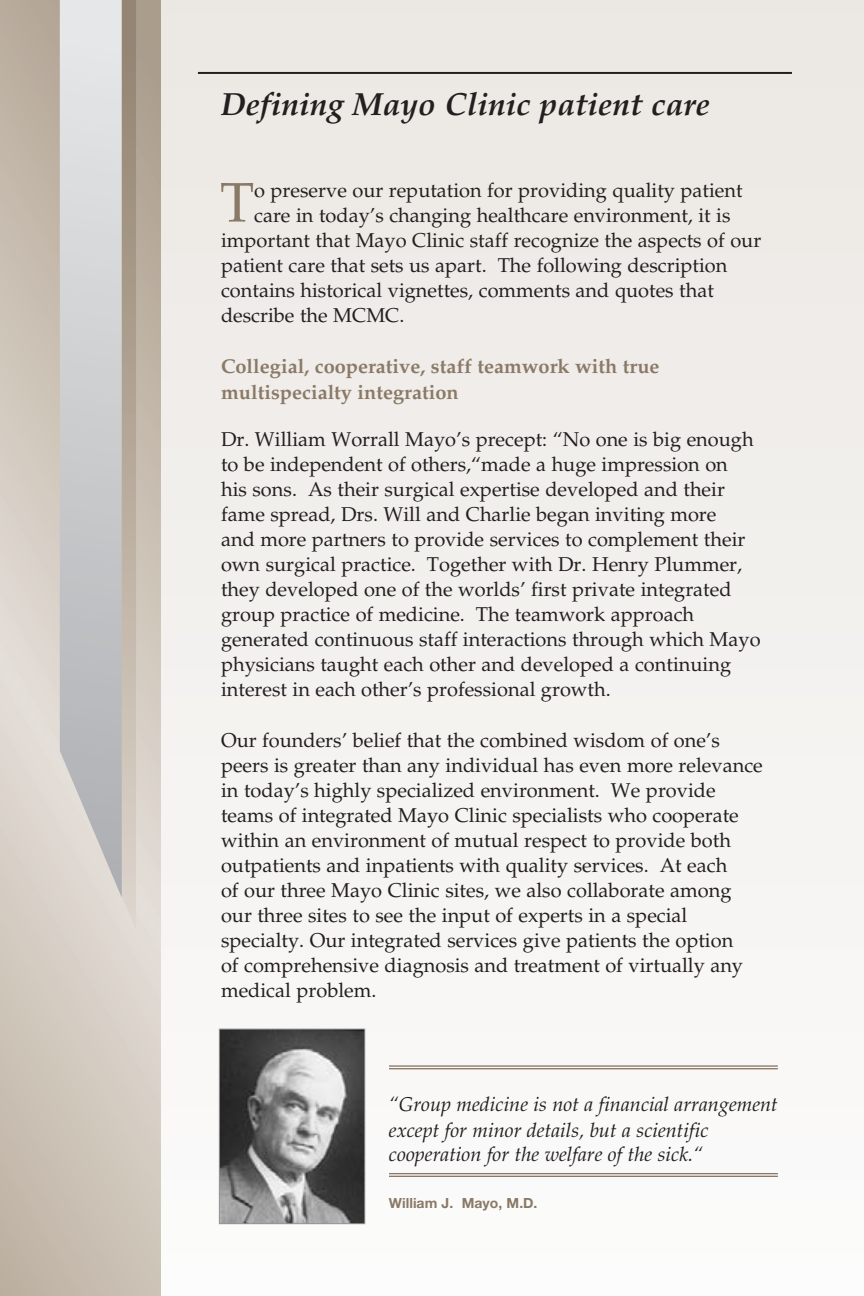
<style>
.page{position:relative;width:864px;height:1296px;background:#fff}
.page>*{position:absolute;margin:0;border:0;box-sizing:border-box;transform-origin:0 0}
.REAL_Model_Text{font:55.8px "Palatino LT Std";color:#8a7966}
.High_level_hdgs{font:italic 700 32px "Palatino LT Std";color:#231f20}
.REAL_Model_Text-2{font:20px/25px "Palatino LT Std";color:#231f20}
.LARGE_pull_quotes{font:italic 20px/26px "Palatino LT Std";color:#231f20}
.REALLY_REAL_Inside_h{font:700 20px/26px "Palatino LT Std";color:#8a7966}
.suthor_quote{font:700 14px "Helvetica Neue LT Std";color:#8a7966}
</style>
<div class="page">
<svg style="left:0;top:0;width:162px;height:1296px"></svg>
<div style="left:162px;top:0;width:702px;height:1296px;background:#f3f1ee"></div>
<hr style="left:198px;top:72px;width:594px;height:2px;background:#231f20">
<svg style="left:74px;top:0;width:62px;height:930px"></svg>
<svg style="left:60px;top:0;width:62px;height:898px"></svg>
<hr style="left:389px;top:1065px;width:389px;height:2px;background:#8a7966">
<hr style="left:389px;top:1068px;width:389px;height:1px;background:#8a7966">
<hr style="left:389px;top:1173px;width:389px;height:1px;background:#8a7966">
<hr style="left:389px;top:1176px;width:389px;height:1px;background:#8a7966">
<img style="left:221px;top:1031px;width:142px;height:191px">
<div style="left:219px;top:1029px;width:146px;height:195px;border:1px solid #939598"></div>
<p class="High_level_hdgs" style="left:221px;top:86px;width:491px">Defining Mayo Clinic patient care</p>
<p class="REAL_Model_Text" style="left:220px;top:170px;width:36px">T</p>
<p class="REAL_Model_Text-2" style="left:254px;top:178px;width:490px">o preserve our reputation for providing quality patient</p>
<p class="REAL_Model_Text-2" style="left:254px;top:203px;width:478px">care in today’s changing healthcare environment, it is</p>
<p class="REAL_Model_Text-2" style="left:221px;top:228px;width:542px">important that Mayo Clinic staff recognize the aspects of our</p>
<p class="REAL_Model_Text-2" style="left:221px;top:253px;width:508px">patient care that sets us apart. The following description</p>
<p class="REAL_Model_Text-2" style="left:221px;top:278px;width:494px">contains historical vignettes, comments and quotes that</p>
<p class="REAL_Model_Text-2" style="left:221px;top:303px;width:185px">describe the MCMC.</p>
<p class="REALLY_REAL_Inside_h" style="left:221px;top:354px;width:440px">Collegial, cooperative, staff teamwork with true multispecialty integration</p>
<p class="REAL_Model_Text-2" style="left:221px;top:427px;width:541px">Dr. William Worrall Mayo’s precept: “No one is big enough to be independent of others,“made a huge impression on<br>his sons. As their surgical expertise developed and their fame spread, Drs. Will and Charlie began inviting more<br>and more partners to provide services to complement their own surgical practice. Together with Dr. Henry Plummer, they developed one of the worlds’ first private integrated group practice of medicine. The teamwork approach generated continuous staff interactions through which Mayo physicians taught each other and developed a continuing interest in each other’s professional growth.</p>
<p class="REAL_Model_Text-2" style="left:221px;top:728px;width:543px">Our founders’ belief that the combined wisdom of one’s peers is greater than any individual has even more relevance in today’s highly specialized environment. We provide teams of integrated Mayo Clinic specialists who cooperate within an environment of mutual respect to provide both outpatients and inpatients with quality services. At each<br>of our three Mayo Clinic sites, we also collaborate among our three sites to see the input of experts in a special specialty. Our integrated services give patients the option<br>of comprehensive diagnosis and treatment of virtually any medical problem.</p>
<p class="LARGE_pull_quotes" style="left:389px;top:1092px;width:390px">“Group medicine is not a financial arrangement except for minor details, but a scientific</p>
<p class="LARGE_pull_quotes" style="left:389px;top:1142px;width:316px">cooperation for the welfare of the sick.“</p>
<p class="suthor_quote" style="left:389px;top:1194px;width:150px">William J. Mayo, M.D.</p>
</div>
